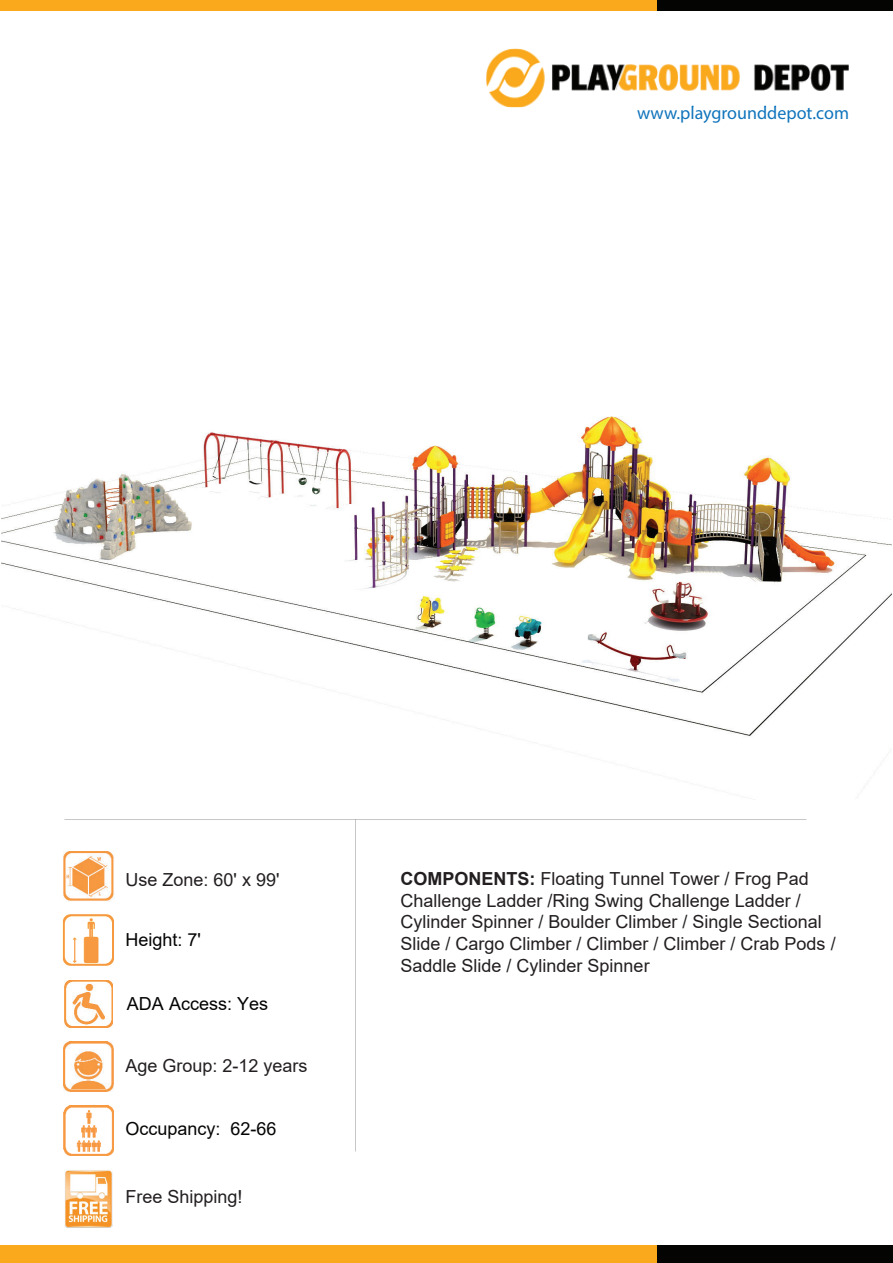
<style>
.page{position:relative;width:893px;height:1263px;background:#fff}
.page>*{position:absolute;margin:0;border:0;box-sizing:border-box;transform-origin:0 0}
.t1{font:18px/21.6px "Arial";color:#231f20}
.t2{font:18px "Arial";color:#040503}
.t3{font:18px "Myriad Pro";color:#1074bc}
.s1{font-weight:700}
</style>
<div class="page">
<img style="left:2px;top:416px;width:890px;height:383px">
<img style="left:63px;top:851px;width:51px;height:50px">
<img style="left:63px;top:1042px;width:51px;height:50px">
<img style="left:64px;top:1106px;width:50px;height:50px">
<img style="left:65px;top:1170px;width:48px;height:57px">
<img style="left:62px;top:914px;width:52px;height:52px">
<img style="left:65px;top:980px;width:48px;height:47px">
<div style="left:0;top:1245px;width:674px;height:18px;background:#f9a91b"></div>
<div style="left:658px;top:1245px;width:235px;height:18px;background:#040503"></div>
<div style="left:0;top:0;width:674px;height:11px;background:#f9a91b"></div>
<div style="left:658px;top:0;width:235px;height:11px;background:#040503"></div>
<img style="left:486px;top:49px;width:363px;height:58px">
<img style="left:692px;top:106px;width:84px;height:1px">
<p class="t3" style="left:637px;top:101px;width:213px">www.playgrounddepot.com</p>
<p class="t1" style="left:125px;top:868px;width:155px">Use Zone: 60' x 99'</p>
<p class="t2" style="left:125px;top:927px;width:77px">Height: 7'</p>
<p class="t2" style="left:127px;top:991px;width:143px">ADA Access: Yes</p>
<p class="t1" style="left:125px;top:1055px;width:184px">Age Group: 2-12 years</p>
<p class="t2" style="left:125px;top:1116px;width:153px">Occupancy: 62-66</p>
<p class="t1" style="left:125px;top:1186px;width:119px">Free Shipping!</p>
<p class="t1" style="left:401px;top:868px;width:437px"><span class="s1">COMPONENTS:</span> Floating Tunnel Tower / Frog Pad Challenge Ladder /Ring Swing Challenge Ladder / Cylinder Spinner / Boulder Climber / Single Sectional Slide / Cargo Climber / Climber / Climber / Crab Pods / Saddle Slide / Cylinder Spinner</p>
</div>
